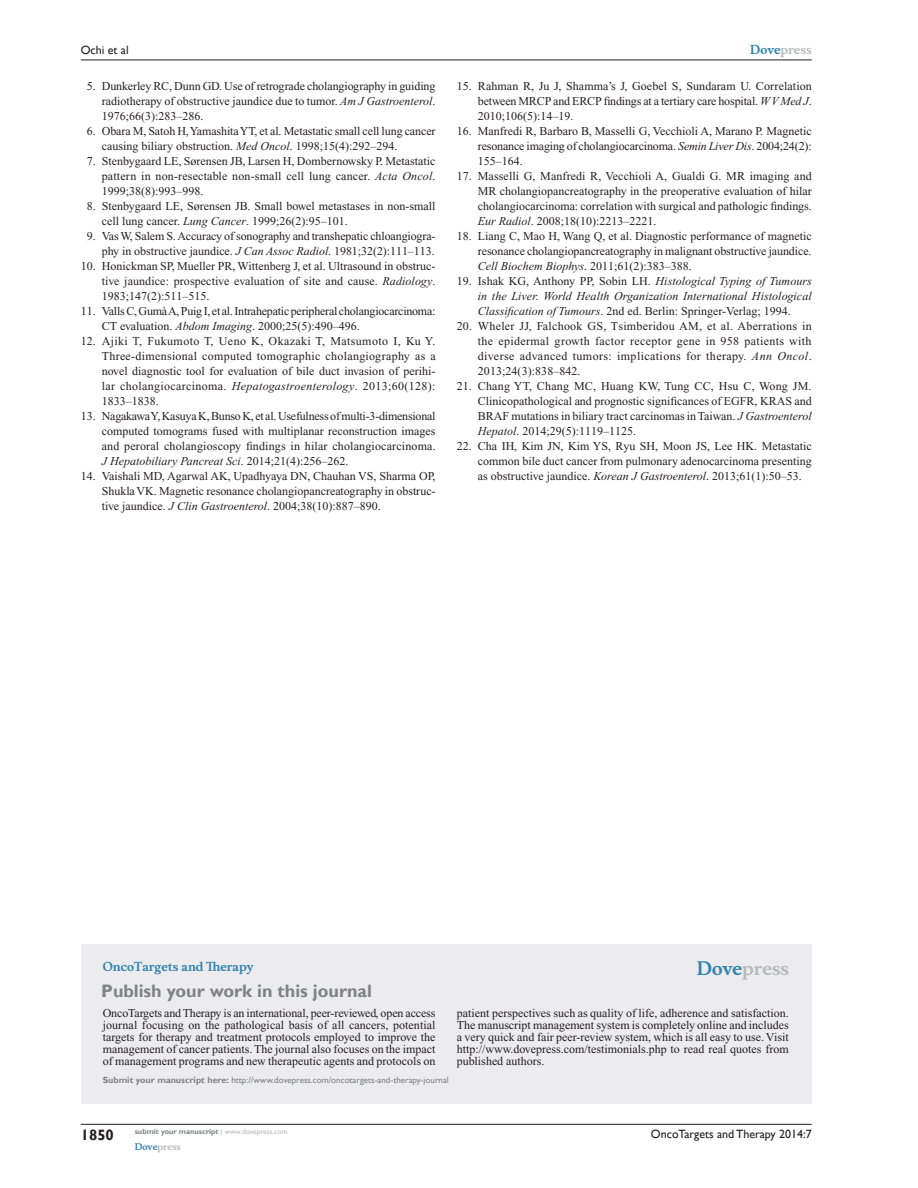
<style>
.page{position:relative;width:918px;height:1188px;background:#fff}
.page>*{position:absolute;margin:0;border:0;box-sizing:border-box;transform-origin:0 0}
.PromBx-H1{font:700 18px "Gill Sans";color:#808285}
.PromBx-Brand{font:700 18px "Musee";color:#b8b9bc}
.t1{font:700 15px "Gill Sans";color:#231f20}
.RefNL2{font:12px/15px "Times New Roman";color:#231f20;text-align:justify}
.PromBx-Tx{font:12px/12px "Times New Roman";color:#231f20;text-align:justify}
.RefNL2-2{font:italic 12px/15px "Times New Roman";letter-spacing:.005em;color:#231f20;text-align:justify}
.RefNL2-3{font:12px/15px "Times New Roman";letter-spacing:-.02em;color:#231f20}
.t2{font:12px "Gill Sans";color:#231f20}
.PromBx-JrnlName{font:700 12px "Musee";color:#3485ae}
.t3{font:700 12px "Musee";color:#b8b9bc}
.PromBx-SubmitMssWebA{font:9px "Gill Sans";color:#808285}
.t4{font:700 9px "Musee";color:#b8b9bc}
.t5{font:700 7.5px "Gill Sans";color:#808285}
.s1{font-style:italic}
.s2{color:#3485ae}
.s3{font-style:normal}
.s4{font-weight:700}
.s5{font-weight:400;color:#b8b9bc}
</style>
<div class="page">
<div style="left:81px;top:944px;width:731px;height:159px;background:#ececee"></div>
<hr style="left:81px;top:1124px;width:731px;height:1px;background:#231f20">
<hr style="left:81px;top:60px;width:731px;height:1px;background:#231f20">
<p class="t2" style="left:81px;top:43px;width:49px">Ochi et al</p>
<p class="RefNL2" style="left:102px;top:79px;width:335px;text-indent:-15px">5. Dunkerley RC, Dunn GD. Use of retrograde cholangiography in guiding radiotherapy of obstructive jaundice due to tumor. <span class="s1">Am J Gastroenterol</span>.<br>1976;66(3):283–286.</p>
<p class="RefNL2" style="left:102px;top:124px;width:335px;text-indent:-15px">6. Obara M, Satoh H, Yamashita YT, et al. Metastatic small cell lung cancer causing biliary obstruction. <span class="s1">Med Oncol</span>. 1998;15(4):292–294.</p>
<p class="RefNL2" style="left:102px;top:154px;width:335px;text-indent:-15px">7. Stenbygaard LE, Sørensen JB, Larsen H, Dombernowsky P. Metastatic pattern in non-resectable non-small cell lung cancer. <span class="s1">Acta Oncol</span>.<br>1999;38(8):993–998.</p>
<p class="RefNL2" style="left:102px;top:199px;width:335px;text-indent:-15px">8. Stenbygaard LE, Sørensen JB. Small bowel metastases in non-small cell lung cancer. <span class="s1">Lung Cancer</span>. 1999;26(2):95–101.</p>
<p class="RefNL2" style="left:87px;top:229px;width:350px;text-align:right">9. Vas W, Salem S. Accuracy of sonography and transhepatic chloangiogra&shy;phy in obstructive jaundice. <span class="s1">J Can Assoc Radiol</span>. 1981;32(2):111–113.</p>
<p class="RefNL2" style="left:102px;top:259px;width:335px;text-indent:-21px">10. Honickman SP, Mueller PR, Wittenberg J, et al. Ultrasound in obstruc&shy;tive jaundice: prospective evaluation of site and cause. <span class="s1">Radiology</span>.<br>1983;147(2):511–515.</p>
<p class="RefNL2-3" style="left:102px;top:304px;width:335px;text-indent:-21px">11. Valls C, Gumà A, Puig I, et al. Intrahepatic peripheral cholangiocarcinoma:<br>CT evaluation. <span class="s1">Abdom Imaging</span>. 2000;25(5):490–496.</p>
<p class="RefNL2" style="left:102px;top:334px;width:336px;text-indent:-21px">12. Ajiki T, Fukumoto T, Ueno K, Okazaki T, Matsumoto I, Ku Y.<br>Three-dimensional computed tomographic cholangiography as a novel diagnostic tool for evaluation of bile duct invasion of perihi&shy;lar cholangiocarcinoma. <span class="s1">Hepatogastroenterology</span>. 2013;60(128):<br>1833–1838.</p>
<p class="RefNL2" style="left:102px;top:409px;width:336px;text-indent:-21px">13. Nagakawa Y, Kasuya K, Bunso K, et al. Usefulness of multi-3-dimensional computed tomograms fused with multiplanar reconstruction images and peroral cholangioscopy findings in hilar cholangiocarcinoma.<br><span class="s1">J Hepatobiliary Pancreat Sci</span>. 2014;21(4):256–262.</p>
<p class="RefNL2" style="left:102px;top:469px;width:335px;text-indent:-21px">14. Vaishali MD, Agarwal AK, Upadhyaya DN, Chauhan VS, Sharma OP, Shukla VK. Magnetic resonance cholangiopancreatography in obstruc&shy;tive jaundice. <span class="s1">J Clin Gastroenterol</span>. 2004;38(10):887–890.</p>
<p class="t3" style="left:750px;top:43px;width:63px"><span class="s2">Dove</span>press</p>
<p class="RefNL2" style="left:478px;top:79px;width:336px;text-indent:-21px">15. Rahman R, Ju J, Shamma’s J, Goebel S, Sundaram U. Correlation between MRCP and ERCP findings at a tertiary care hospital. <span class="s1">W V Med J</span>.<br>2010;106(5):14–19.</p>
<p class="RefNL2" style="left:478px;top:124px;width:335px;text-indent:-21px">16. Manfredi R, Barbaro B, Masselli G, Vecchioli A, Marano P. Magnetic resonance imaging of cholangiocarcinoma. <span class="s1">Semin Liver Dis</span>. 2004;24(2):<br>155–164.</p>
<p class="RefNL2" style="left:478px;top:169px;width:336px;text-indent:-21px">17. Masselli G, Manfredi R, Vecchioli A, Gualdi G. MR imaging and MR cholangiopancreatography in the preoperative evaluation of hilar cholangiocarcinoma: correlation with surgical and pathologic findings.<br><span class="s1">Eur Radiol</span>. 2008;18(10):2213–2221.</p>
<p class="RefNL2" style="left:478px;top:229px;width:335px;text-indent:-21px">18. Liang C, Mao H, Wang Q, et al. Diagnostic performance of magnetic resonance cholangiopancreatography in malignant obstructive jaundice.<br><span class="s1">Cell Biochem Biophys</span>. 2011;61(2):383–388.</p>
<p class="RefNL2-2" style="left:478px;top:274px;width:335px;text-indent:-21px"><span class="s3">19. Ishak KG, Anthony PP, Sobin LH.</span> Histological Typing of Tumours in the Liver. World Health Organization International Histological Classification of Tumours<span class="s3">. 2nd ed. Berlin: Springer-Verlag; 1994.</span></p>
<p class="RefNL2" style="left:478px;top:319px;width:335px;text-indent:-21px">20. Wheler JJ, Falchook GS, Tsimberidou AM, et al. Aberrations in the epidermal growth factor receptor gene in 958 patients with diverse advanced tumors: implications for therapy. <span class="s1">Ann Oncol</span>.<br>2013;24(3):838–842.</p>
<p class="RefNL2" style="left:478px;top:379px;width:335px;text-indent:-21px">21. Chang YT, Chang MC, Huang KW, Tung CC, Hsu C, Wong JM.<br>Clinicopathological and prognostic significances of EGFR, KRAS and BRAF mutations in biliary tract carcinomas in Taiwan. <span class="s1">J Gastroenterol Hepatol</span>. 2014;29(5):1119–1125.</p>
<p class="RefNL2" style="left:478px;top:439px;width:335px;text-indent:-21px">22. Cha IH, Kim JN, Kim YS, Ryu SH, Moon JS, Lee HK. Metastatic common bile duct cancer from pulmonary adenocarcinoma presenting as obstructive jaundice. <span class="s1">Korean J Gastroenterol</span>. 2013;61(1):50–53.</p>
<p class="PromBx-JrnlName" style="left:103px;top:959px;width:152px">OncoTargets and Therapy</p>
<p class="PromBx-H1" style="left:101px;top:980px;width:272px">Publish your work in this journal</p>
<p class="PromBx-Brand" style="left:697px;top:958px;width:94px"><span class="s2">Dove</span>press</p>
<p class="PromBx-Tx" style="left:103px;top:1007px;width:334px">OncoTargets and Therapy is an international, peer-reviewed, open access journal focusing on the pathological basis of all cancers, potential targets for therapy and treatment protocols employed to improve the management of cancer patients. The journal also focuses on the impact of management programs and new therapeutic agents and protocols on</p>
<p class="PromBx-Tx" style="left:457px;top:1007px;width:333px">patient perspectives such as quality of life, adherence and satisfaction.<br>The manuscript management system is completely online and includes a very quick and fair peer-review system, which is all easy to use. Visit http://www.dovepress.com/testimonials.php to read real quotes from published authors.</p>
<p class="PromBx-SubmitMssWebA" style="left:103px;top:1075px;width:348px"><span class="s4">Submit your manuscript here:</span> http://www.dovepress.com/oncotargets-and-therapy-journal</p>
<p class="t1" style="left:81px;top:1126px;width:35px">1850</p>
<p class="t5" style="left:135px;top:1127px;width:154px">submit your manuscript <span class="s5">| www.dovepress.com</span></p>
<p class="t4" style="left:135px;top:1141px;width:48px"><span class="s2">Dove</span>press</p>
<p class="t2" style="left:651px;top:1127px;width:162px">OncoTargets and Therapy 2014:7</p>
</div>
